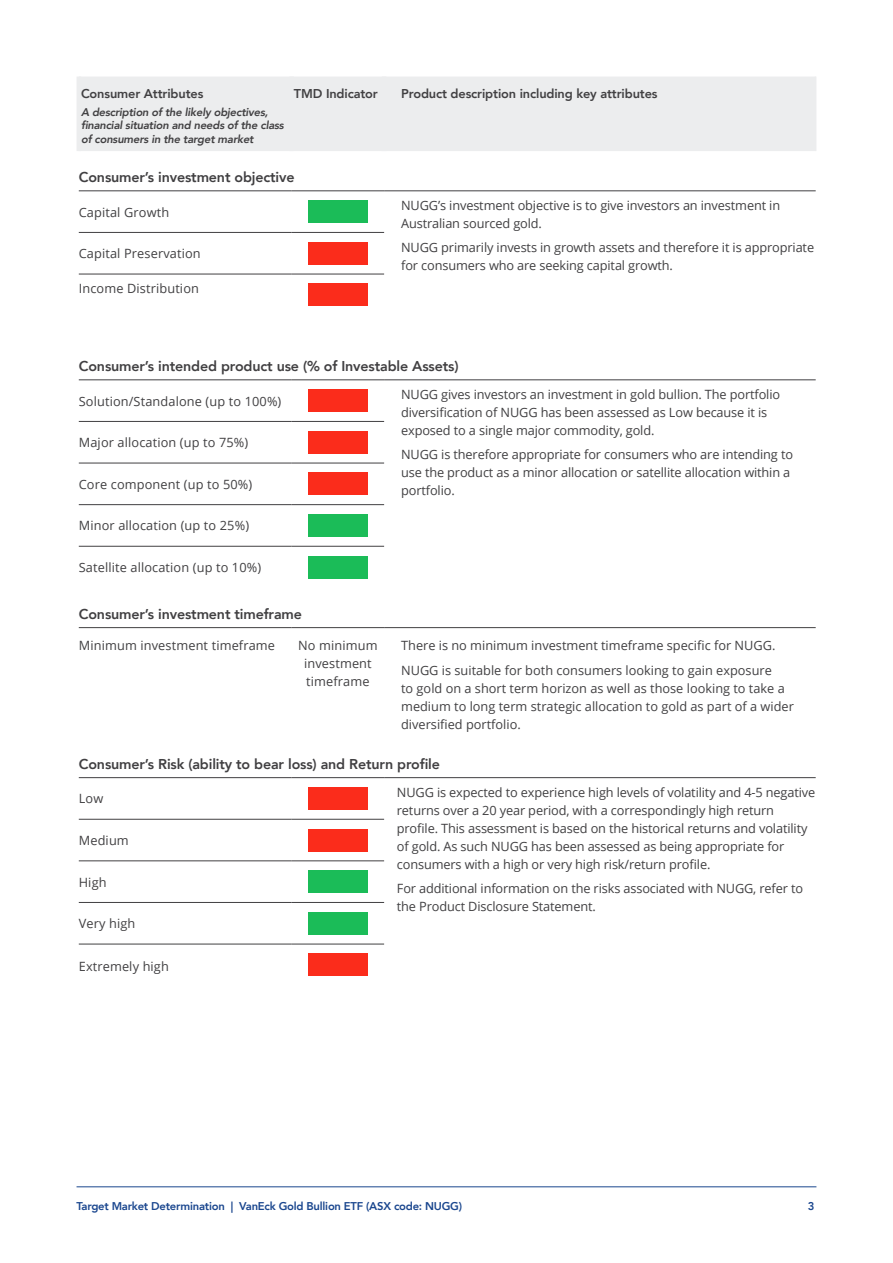
<style>
.page{position:relative;width:893px;height:1263px;background:#fff}
.page>*{position:absolute;margin:0;border:0;box-sizing:border-box;transform-origin:0 0}
.t1{font:800 14.25px "Avenir";letter-spacing:-.01em;color:#414042}
.t2{font:12.75px/18px "Open Sans";letter-spacing:-.01em;color:#414042}
.t3{font:12.75px/18px "Open Sans";letter-spacing:.01em;color:#414042;text-align:center}
.t4{font:800 12.75px "Avenir";letter-spacing:-.01em;color:#414042}
.t5{font:italic 800 11.25px/13.5px "Avenir";letter-spacing:-.02em;color:#414042}
.t6{font:800 11.25px "Avenir";letter-spacing:-.02em;color:#1a468e}
</style>
<div class="page">
<hr style="left:77px;top:1186px;width:739px;height:1px;background:#1a468e">
<div style="left:81px;top:77px;width:734px;height:74px;background:#ecedee"></div>
<hr style="left:382px;top:77px;width:4px;height:74px;background:#ecedee">
<hr style="left:79px;top:421px;width:213px;height:1px;background:#414042">
<hr style="left:79px;top:819px;width:213px;height:1px;background:#414042">
<hr style="left:79px;top:860px;width:213px;height:1px;background:#414042">
<hr style="left:79px;top:232px;width:213px;height:1px;background:#414042">
<hr style="left:292px;top:232px;width:92px;height:1px;background:#414042">
<hr style="left:292px;top:421px;width:92px;height:1px;background:#414042">
<hr style="left:292px;top:819px;width:92px;height:1px;background:#414042">
<hr style="left:292px;top:860px;width:92px;height:1px;background:#414042">
<hr style="left:79px;top:190px;width:213px;height:1px;background:#414042">
<hr style="left:292px;top:190px;width:92px;height:1px;background:#414042">
<div style="left:289px;top:77px;width:5px;height:74px;background:#ecedee"></div>
<hr style="left:815px;top:77px;width:1px;height:74px;background:#ecedee">
<hr style="left:77px;top:77px;width:4px;height:74px;background:#ecedee">
<hr style="left:79px;top:379px;width:213px;height:1px;background:#414042">
<hr style="left:292px;top:379px;width:92px;height:1px;background:#414042">
<hr style="left:79px;top:463px;width:213px;height:1px;background:#414042">
<hr style="left:79px;top:504px;width:213px;height:1px;background:#414042">
<hr style="left:79px;top:546px;width:213px;height:1px;background:#414042">
<hr style="left:292px;top:463px;width:92px;height:1px;background:#414042">
<hr style="left:292px;top:504px;width:92px;height:1px;background:#414042">
<hr style="left:292px;top:546px;width:92px;height:1px;background:#414042">
<hr style="left:384px;top:379px;width:432px;height:1px;background:#414042">
<hr style="left:384px;top:190px;width:432px;height:1px;background:#414042">
<hr style="left:384px;top:627px;width:432px;height:1px;background:#414042">
<hr style="left:79px;top:902px;width:213px;height:1px;background:#414042">
<hr style="left:292px;top:902px;width:92px;height:1px;background:#414042">
<hr style="left:292px;top:944px;width:92px;height:1px;background:#414042">
<hr style="left:79px;top:274px;width:213px;height:1px;background:#414042">
<hr style="left:292px;top:274px;width:92px;height:1px;background:#414042">
<hr style="left:79px;top:627px;width:213px;height:1px;background:#414042">
<hr style="left:292px;top:627px;width:92px;height:1px;background:#414042">
<hr style="left:79px;top:944px;width:213px;height:1px;background:#414042">
<hr style="left:79px;top:777px;width:213px;height:1px;background:#414042">
<hr style="left:292px;top:777px;width:92px;height:1px;background:#414042">
<hr style="left:384px;top:777px;width:432px;height:1px;background:#414042">
<div style="left:308px;top:200px;width:59px;height:23px;background:#1bbc58"></div>
<div style="left:308px;top:242px;width:59px;height:23px;background:#fb2c1b"></div>
<div style="left:308px;top:283px;width:59px;height:23px;background:#fb2c1b"></div>
<div style="left:308px;top:389px;width:59px;height:23px;background:#fb2c1b"></div>
<div style="left:308px;top:431px;width:59px;height:23px;background:#fb2c1b"></div>
<div style="left:308px;top:472px;width:59px;height:23px;background:#fb2c1b"></div>
<div style="left:308px;top:514px;width:59px;height:23px;background:#1bbc58"></div>
<div style="left:308px;top:556px;width:59px;height:22px;background:#1bbc58"></div>
<div style="left:308px;top:787px;width:59px;height:23px;background:#fb2c1b"></div>
<div style="left:308px;top:829px;width:59px;height:22px;background:#fb2c1b"></div>
<div style="left:308px;top:870px;width:59px;height:23px;background:#1bbc58"></div>
<div style="left:308px;top:912px;width:59px;height:23px;background:#1bbc58"></div>
<div style="left:308px;top:953px;width:59px;height:23px;background:#fb2c1b"></div>
<p class="t4" style="left:81px;top:83px;width:124px">Consumer Attributes</p>
<p class="t5" style="left:81px;top:105px;width:204px">A description of the likely objectives, financial situation and needs of the class of consumers in the target market</p>
<p class="t4" style="left:294px;top:83px;width:85px">TMD Indicator</p>
<p class="t4" style="left:401px;top:83px;width:258px">Product description including key attributes</p>
<p class="t1" style="left:79px;top:166px;width:217px">Consumer’s investment objective</p>
<p class="t3" style="left:79px;top:203px;width:92px">Capital Growth</p>
<p class="t2" style="left:401px;top:196px;width:381px">NUGG’s investment objective is to give investors an investment in<br>Australian sourced gold.</p>
<p class="t2" style="left:401px;top:238px;width:414px">NUGG primarily invests in growth assets and therefore it is appropriate for consumers who are seeking capital growth.</p>
<p class="t3" style="left:79px;top:244px;width:123px">Capital Preservation</p>
<p class="t3" style="left:79px;top:279px;width:122px">Income Distribution</p>
<p class="t1" style="left:79px;top:355px;width:381px">Consumer’s intended product use (% of Investable Assets)</p>
<p class="t3" style="left:79px;top:392px;width:204px">Solution/Standalone (up to 100%)</p>
<p class="t2" style="left:401px;top:385px;width:381px">NUGG gives investors an investment in gold bullion. The portfolio diversification of NUGG has been assessed as Low because it is exposed to a single major commodity, gold.</p>
<p class="t2" style="left:401px;top:445px;width:393px">NUGG is therefore appropriate for consumers who are intending to use the product as a minor allocation or satellite allocation within a portfolio.</p>
<p class="t3" style="left:79px;top:433px;width:171px">Major allocation (up to 75%)</p>
<p class="t3" style="left:79px;top:475px;width:175px">Core component (up to 50%)</p>
<p class="t3" style="left:79px;top:516px;width:172px">Minor allocation (up to 25%)</p>
<p class="t3" style="left:79px;top:558px;width:184px">Satellite allocation (up to 10%)</p>
<p class="t1" style="left:79px;top:603px;width:225px">Consumer’s investment timeframe</p>
<p class="t3" style="left:79px;top:636px;width:198px">Minimum investment timeframe</p>
<p class="t3" style="left:298px;top:636px;width:81px">No minimum investment timeframe</p>
<p class="t2" style="left:401px;top:633px;width:376px;line-height:24.5px">There is no minimum investment timeframe specific for NUGG.<br>NUGG is suitable for both consumers looking to gain exposure</p>
<p class="t2" style="left:401px;top:678px;width:394px">to gold on a short term horizon as well as those looking to take a medium to long term strategic allocation to gold as part of a wider diversified portfolio.</p>
<p class="t1" style="left:79px;top:753px;width:363px">Consumer’s Risk (ability to bear loss) and Return profile</p>
<p class="t2" style="left:79px;top:789px;width:26px">Low</p>
<p class="t2" style="left:397px;top:783px;width:420px">NUGG is expected to experience high levels of volatility and 4-5 negative returns over a 20 year period, with a correspondingly high return profile. This assessment is based on the historical returns and volatility of gold. As such NUGG has been assessed as being appropriate for consumers with a high or very high risk/return profile.</p>
<p class="t2" style="left:397px;top:879px;width:408px">For additional information on the risks associated with NUGG, refer to the Product Disclosure Statement.</p>
<p class="t2" style="left:79px;top:831px;width:52px">Medium</p>
<p class="t2" style="left:79px;top:872px;width:29px">High</p>
<p class="t3" style="left:79px;top:914px;width:58px">Very high</p>
<p class="t3" style="left:79px;top:957px;width:92px">Extremely high</p>
<p class="t6" style="left:77px;top:1197px;width:387px">Target Market Determination | VanEck Gold Bullion ETF (ASX code: NUGG)</p>
<p class="t6" style="left:808px;top:1197px;width:8px">3</p>
</div>
